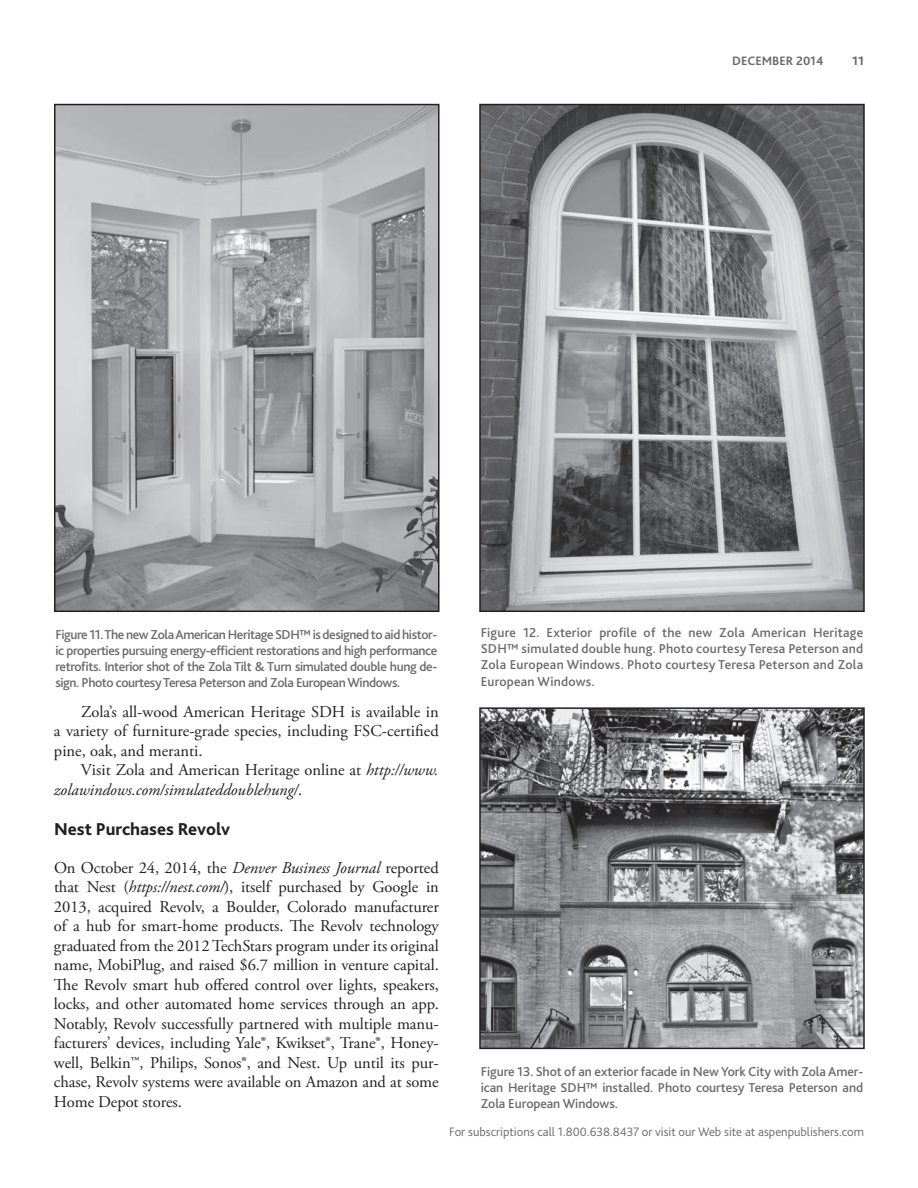
<style>
.page{position:relative;width:918px;height:1188px;background:#fff}
.page>*{position:absolute;margin:0;border:0;box-sizing:border-box;transform-origin:0 0}
.t1{font:800 18px "Bliss 2";color:#231f20}
.t2{font:16.5px/19.5px "Adobe Garamond Pro";letter-spacing:-.005em;color:#231f20;text-align:justify}
.t3{font:italic 16.5px/19.5px "Adobe Garamond Pro";color:#231f20}
.t4{font:500 13.5px/16.2px "Bliss 2";letter-spacing:-.005em;color:#69696c;text-align:justify}
.t5{font:300 12.75px "Bliss 2";color:#69696c}
.t6{font:700 12.75px "Bliss 2";color:#69696c}
.t7{font:800 12.75px "Bliss 2";color:#69696c}
.s1{font-style:normal}
.s2{font-style:italic}
</style>
<div class="page">
<img style="left:57px;top:107px;width:380px;height:502px">
<div style="left:54px;top:104px;width:386px;height:508px;border:2px solid #231f20"></div>
<img style="left:482px;top:107px;width:380px;height:502px">
<div style="left:479px;top:104px;width:386px;height:508px;border:2px solid #231f20"></div>
<img style="left:482px;top:710px;width:380px;height:336px">
<div style="left:479px;top:707px;width:386px;height:342px;border:2px solid #231f20"></div>
<p class="t6" style="left:732px;top:54px;width:93px">DECEMBER 2014</p>
<p class="t7" style="left:852px;top:56px;width:13px">11</p>
<p class="t4" style="left:56px;top:627px;width:383px">Figure 11. The new Zola American Heritage SDH™ is designed to aid histor&shy;ic properties pursuing energy-efficient restorations and high performance retrofits. Interior shot of the Zola Tilt &amp; Turn simulated double hung de&shy;sign. Photo courtesy Teresa Peterson and Zola European Windows.</p>
<p class="t4" style="left:481px;top:626px;width:384px">Figure 12. Exterior profile of the new Zola American Heritage SDH™ simulated double hung. Photo courtesy Teresa Peterson and Zola European Windows. Photo courtesy Teresa Peterson and Zola European Windows.</p>
<p class="t2" style="left:54px;top:703px;width:386px;text-indent:27px">Zola’s all-wood American Heritage SDH is available in a variety of furniture-grade species, including FSC-certified pine, oak, and meranti.</p>
<p class="t3" style="left:54px;top:762px;width:386px;text-indent:27px"><span class="s1">Visit Zola and American Heritage online at</span> http://www. zolawindows.com/simulateddoublehung/<span class="s1">.</span></p>
<p class="t1" style="left:54px;top:822px;width:178px">Nest Purchases Revolv</p>
<p class="t2" style="left:54px;top:859px;width:386px">On October 24, 2014, the <span class="s2">Denver Business Journal</span> reported that Nest (<span class="s2">https://nest.com/</span>), itself purchased by Google in 2013, acquired Revolv, a Boulder, Colorado manufacturer of a hub for smart-home products. The Revolv technology graduated from the 2012 TechStars program under its original name, MobiPlug, and raised $6.7 million in venture capital.<br>The Revolv smart hub offered control over lights, speakers, locks, and other automated home services through an app.<br>Notably, Revolv successfully partnered with multiple manu&shy;facturers’ devices, including Yale®, Kwikset®, Trane®, Honey&shy;well, Belkin™, Philips, Sonos®, and Nest. Up until its pur&shy;chase, Revolv systems were available on Amazon and at some Home Depot stores.</p>
<p class="t4" style="left:481px;top:1064px;width:384px">Figure 13. Shot of an exterior facade in New York City with Zola Amer&shy;ican Heritage SDH™ installed. Photo courtesy Teresa Peterson and Zola European Windows.</p>
<p class="t5" style="left:449px;top:1127px;width:416px">For subscriptions call 1.800.638.8437 or visit our Web site at aspenpublishers.com</p>
</div>
